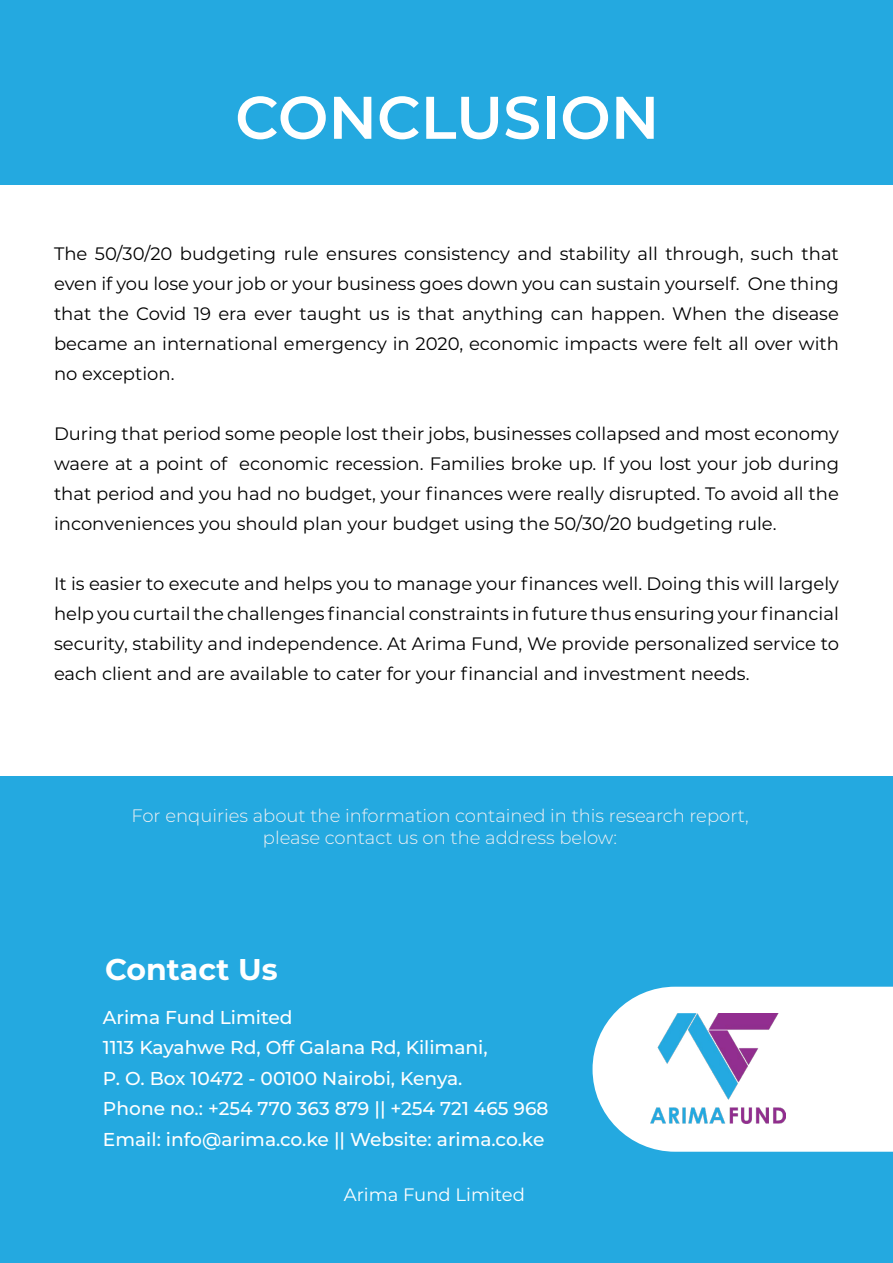
<style>
.page{position:relative;width:893px;height:1263px;background:#fff}
.page>*{position:absolute;margin:0;border:0;box-sizing:border-box;transform-origin:0 0}
.t1{font:600 60px "Montserrat";color:#fff}
.t2{font:700 30px "Montserrat";color:#fff}
.t3{font:500 18.6px/30.5px "Montserrat";color:#fff}
.t4{font:18px/30px "Montserrat";color:#000;text-align:justify}
.t5{font:300 18px/21.6px "Montserrat";color:#f1f1f3;text-align:center}
.t6{font:18px "Montserrat";color:#fff}
</style>
<div class="page">
<div style="left:0;top:0;width:893px;height:185px;background:#24a9e0"></div>
<div style="left:0;top:776px;width:893px;height:487px;background:#24a9e0"></div>
<svg style="left:592px;top:987px;width:301px;height:165px;background:#ebf7fc"></svg>
<img style="left:650px;top:1014px;width:135px;height:110px">
<h1 class="t1" style="left:235px;top:75px;width:426px">CONCLUSION</h1>
<p class="t4" style="left:54px;top:238px;width:786px">The 50/30/20 budgeting rule ensures consistency and stability all through, such that even if you lose your job or your business goes down you can sustain yourself. One thing that the Covid 19 era ever taught us is that anything can happen. When the disease became an international emergency in 2020, economic impacts were felt all over with no exception.</p>
<p class="t4" style="left:54px;top:418px;width:787px">During that period some people lost their jobs, businesses collapsed and most economy waere at a point of economic recession. Families broke up. If you lost your job during that period and you had no budget, your finances were really disrupted. To avoid all the inconveniences you should plan your budget using the 50/30/20 budgeting rule.</p>
<p class="t4" style="left:54px;top:568px;width:786px">It is easier to execute and helps you to manage your finances well. Doing this will largely help you curtail the challenges financial constraints in future thus ensuring your financial security, stability and independence. At Arima Fund, We provide personalized service to each client and are available to cater for your financial and investment needs.</p>
<p class="t5" style="left:131px;top:804px;width:619px">For enquiries about the information contained in this research report, please contact us on the address below:</p>
<h2 class="t2" style="left:105px;top:948px;width:174px">Contact Us</h2>
<p class="t3" style="left:103px;top:1001px;width:447px">Arima Fund Limited<br>1113 Kayahwe Rd, Off Galana Rd, Kilimani,<br>P. O. Box 10472 - 00100 Nairobi, Kenya.<br>Phone no.: +254 770 363 879 || +254 721 465 968<br>Email: info@arima.co.ke || Website: arima.co.ke</p>
<p class="t6" style="left:344px;top:1182px;width:183px">Arima Fund Limited</p>
</div>
